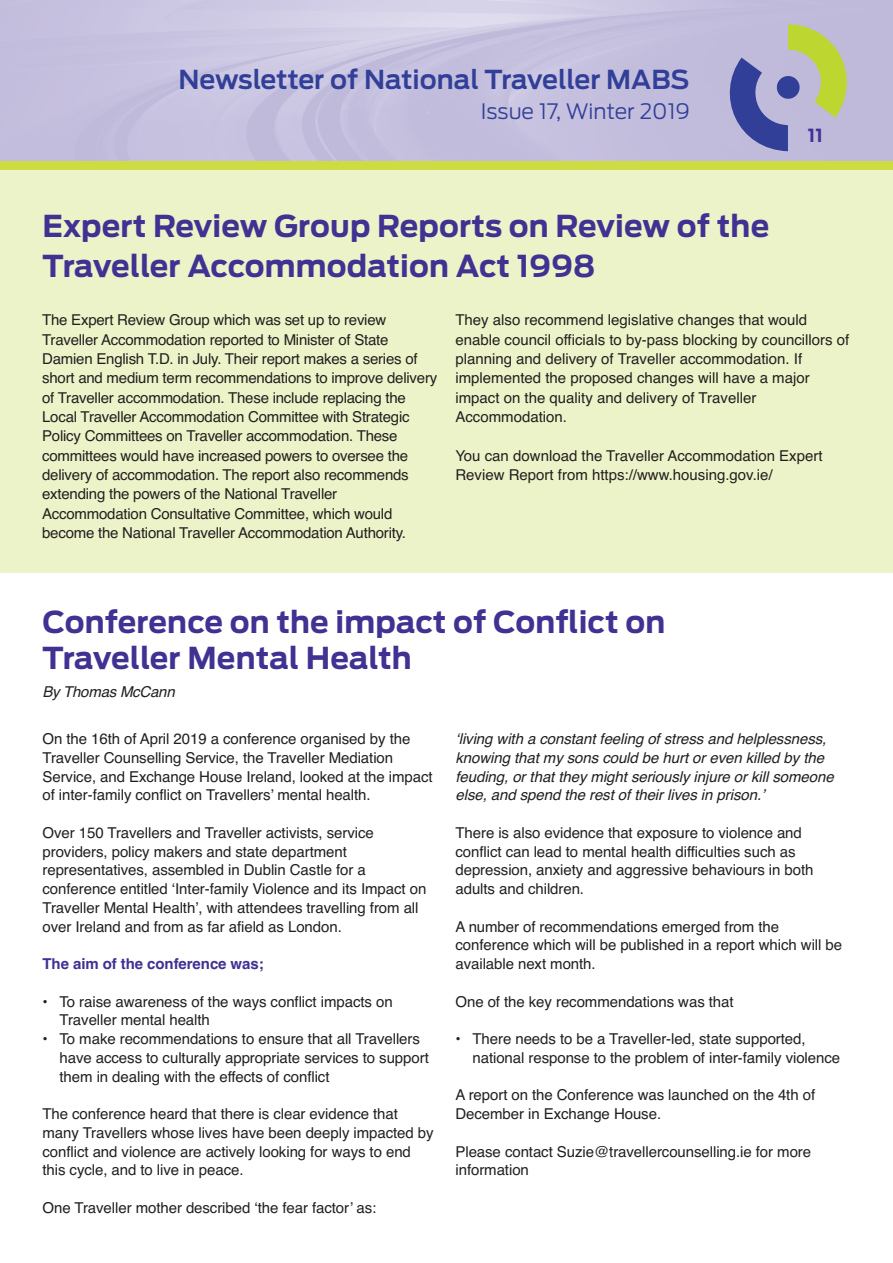
<style>
.page{position:relative;width:893px;height:1263px;background:#fff}
.page>*{position:absolute;margin:0;border:0;box-sizing:border-box;transform-origin:0 0}
.t1{font:700 30px/36px "Ford Antenna";letter-spacing:.005em;color:#3f3293}
.t2{font:600 25.95px "Ford Antenna";color:#313f98}
.t3{font:300 21.15px "Ford Antenna";color:#313f98}
.t4{font:700 18px "Ford Antenna";color:#3f3293}
.t5{font:15px/18.8px "Helvetica";letter-spacing:-.005em;color:#231f20}
.t6{font:italic 15px/18.8px "Helvetica";letter-spacing:-.005em;color:#231f20}
.t7{font:700 15px "Helvetica";letter-spacing:-.005em;color:#3f3293}
</style>
<div class="page">
<div style="left:0;top:168px;width:893px;height:405px;background:#edf3c8"></div>
<img style="left:0;top:0;width:893px;height:162px">
<svg style="left:714px;top:24px;width:133px;height:127px;background:#a6a8b4"></svg>
<div style="left:0;top:162px;width:893px;height:8px;background:#cddc44"></div>
<h2 class="t2" style="left:178px;top:69px;width:513px">Newsletter of National Traveller MABS</h2>
<h3 class="t3" style="left:481px;top:104px;width:211px">Issue 17, Winter 2019</h3>
<h1 class="t1" style="left:43px;top:208px;width:728px;line-height:40.5px">Expert Review Group Reports on Review of the<br>Traveller Accommodation Act 1998</h1>
<p class="t4" style="left:808px;top:129px;width:16px">11</p>
<p class="t5" style="left:42px;top:310px;width:397px;line-height:19.4px">The Expert Review Group which was set up to review Traveller Accommodation reported to Minister of State Damien English T.D. in July. Their report makes a series of short and medium term recommendations to improve delivery of Traveller accommodation. These include replacing the Local Traveller Accommodation Committee with Strategic Policy Committees on Traveller accommodation. These committees would have increased powers to oversee the delivery of accommodation. The report also recommends extending the powers of the National Traveller Accommodation Consultative Committee, which would become the National Traveller Accommodation Authority.</p>
<p class="t5" style="left:455px;top:310px;width:396px;line-height:19.4px">They also recommend legislative changes that would enable council officials to by-pass blocking by councillors of planning and delivery of Traveller accommodation. If implemented the proposed changes will have a major impact on the quality and delivery of Traveller Accommodation.</p>
<p class="t5" style="left:455px;top:446px;width:369px;line-height:19.4px">You can download the Traveller Accommodation Expert<br>Review Report from https://www.housing.gov.ie/</p>
<h1 class="t1" style="left:43px;top:606px;width:624px">Conference on the impact of Conflict on<br>Traveller Mental Health</h1>
<p class="t6" style="left:43px;top:682px;width:134px">By Thomas McCann</p>
<p class="t5" style="left:43px;top:729px;width:392px">On the 16th of April 2019 a conference organised by the Traveller Counselling Service, the Traveller Mediation Service, and Exchange House Ireland, looked at the impact of inter-family conflict on Travellers’ mental health.</p>
<p class="t5" style="left:43px;top:823px;width:385px">Over 150 Travellers and Traveller activists, service providers, policy makers and state department representatives, assembled in Dublin Castle for a conference entitled ‘Inter-family Violence and its Impact on Traveller Mental Health’, with attendees travelling from all over Ireland and from as far afield as London.</p>
<p class="t7" style="left:43px;top:955px;width:223px">The aim of the conference was;</p>
<p class="t5" style="left:60px;top:992px;width:335px;text-indent:-17px">• To raise awareness of the ways conflict impacts on<br>Traveller mental health</p>
<p class="t5" style="left:60px;top:1029px;width:371px;text-indent:-17px">• To make recommendations to ensure that all Travellers have access to culturally appropriate services to support them in dealing with the effects of conflict</p>
<p class="t5" style="left:43px;top:1104px;width:393px">The conference heard that there is clear evidence that many Travellers whose lives have been deeply impacted by conflict and violence are actively looking for ways to end this cycle, and to live in peace.</p>
<p class="t5" style="left:43px;top:1198px;width:335px">One Traveller mother described ‘the fear factor’ as:</p>
<p class="t6" style="left:455px;top:729px;width:380px">‘living with a constant feeling of stress and helplessness, knowing that my sons could be hurt or even killed by the feuding, or that they might seriously injure or kill someone else, and spend the rest of their lives in prison.’</p>
<p class="t5" style="left:455px;top:823px;width:359px">There is also evidence that exposure to violence and conflict can lead to mental health difficulties such as depression, anxiety and aggressive behaviours in both adults and children.</p>
<p class="t5" style="left:455px;top:917px;width:388px">A number of recommendations emerged from the conference which will be published in a report which will be available next month.</p>
<p class="t5" style="left:455px;top:992px;width:280px">One of the key recommendations was that</p>
<p class="t5" style="left:472px;top:1029px;width:369px;text-indent:-17px">• There needs to be a Traveller-led, state supported, national response to the problem of inter-family violence</p>
<p class="t5" style="left:455px;top:1086px;width:361px">A report on the Conference was launched on the 4th of<br>December in Exchange House.</p>
<p class="t5" style="left:455px;top:1142px;width:357px">Please contact Suzie@travellercounselling.ie for more information</p>
</div>
